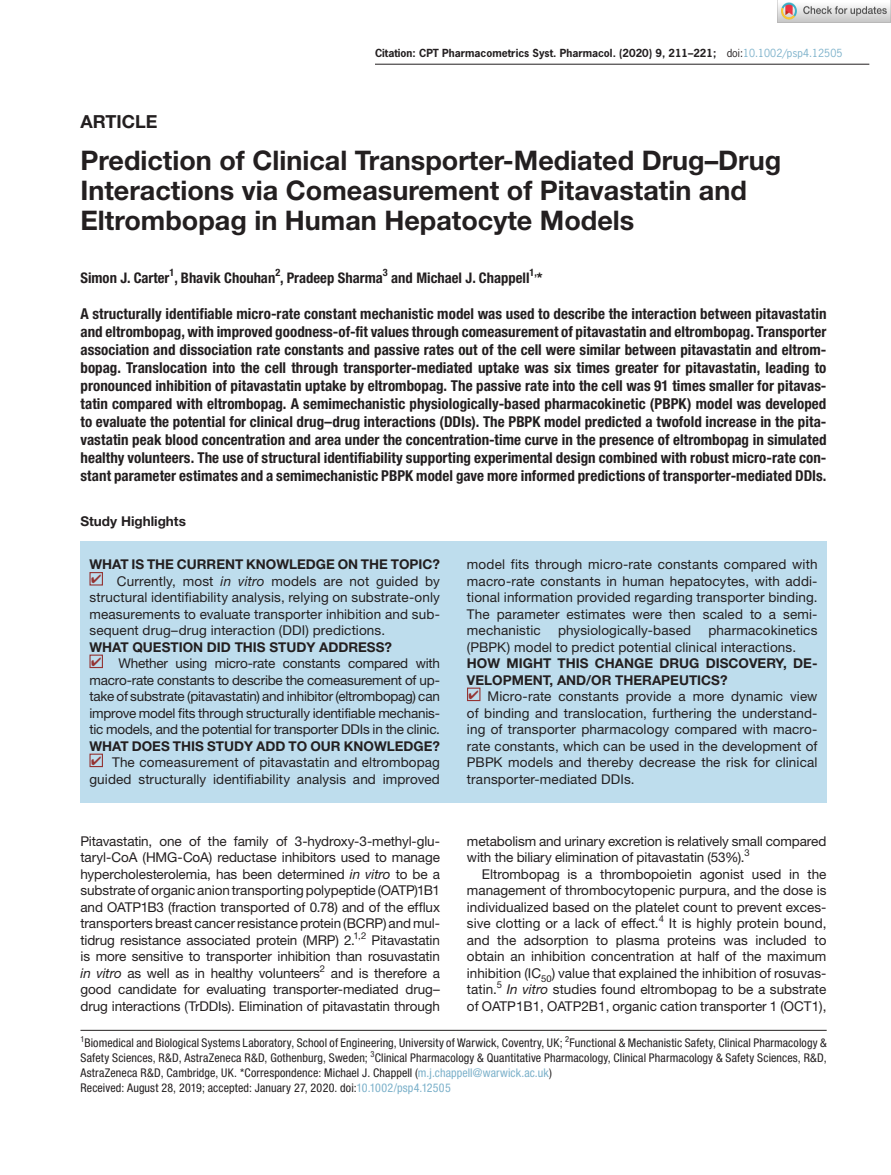
<style>
.page{position:relative;width:891px;height:1175px;background:#fff}
.page>*{position:absolute;margin:0;border:0;box-sizing:border-box;transform-origin:0 0}
.t1{font:700 27px/30px "Helvetica Neue LT Std";color:#231f20}
.t2{font:700 18px "Helvetica Neue LT Std";color:#231f20}
.t3{font:700 condensed 15px/18px "Helvetica Neue LT Std";letter-spacing:.005em;color:#231f20;text-align:justify}
.t4{font:700 condensed 14.7px "Helvetica Neue LT Std";color:#231f20}
.t5{font:13.5px/16.5px "Helvetica Neue LT Std";letter-spacing:.005em;color:#231f20;text-align:justify}
.t6{font:700 13.5px/16.5px "Helvetica Neue LT Std";color:#231f20}
.t7{font:condensed 12px/15px "Helvetica Neue LT Std";letter-spacing:.01em;color:#231f20}
.t8{font:700 10.5px "News Gothic Std";color:#231f20}
.s1{font-weight:400}
.s2{font-weight:400;color:#7cb1ca}
.s3{font-style:italic}
.s4{color:#7cb1ca}
</style>
<div class="page">
<hr style="left:375px;top:64px;width:494px;height:1px;background:#231f20">
<hr style="left:80px;top:1030px;width:747px;height:1px;background:#231f20">
<div style="left:80px;top:498px;width:747px;height:304px;background:#bedded"></div>
<div style="left:68px;top:495px;width:771px;height:46px;background:#fff"></div>
<div style="left:89px;top:572px;width:14px;height:13px;border:1px solid #943433"></div>
<div style="left:89px;top:654px;width:14px;height:14px;border:1px solid #943433"></div>
<div style="left:89px;top:753px;width:14px;height:14px;border:1px solid #943433"></div>
<div style="left:467px;top:687px;width:13px;height:14px;border:1px solid #943433"></div>
<img style="left:777px;top:0;width:114px;height:22px">
<p class="t8" style="left:375px;top:46px;width:469px">Citation: CPT Pharmacometrics Syst. Pharmacol. (2020) 9, 211–221; <span class="s1">doi:</span><span class="s2">10.1002/psp4.12505</span></p>
<h2 class="t2" style="left:80px;top:111px;width:78px">ARTICLE</h2>
<h1 class="t1" style="left:80px;top:145px;width:702px">Prediction of Clinical Transporter-Mediated Drug–Drug<br>Interactions via Comeasurement of Pitavastatin and<br>Eltrombopag in Human Hepatocyte Models</h1>
<p class="t4" style="left:80px;top:269px;width:464px">Simon J. Carter<sup>1</sup>, Bhavik Chouhan<sup>2</sup>, Pradeep Sharma<sup>3</sup> and Michael J. Chappell<sup>1,</sup>*</p>
<p class="t3" style="left:80px;top:304px;width:748px">A structurally identifiable micro-rate constant mechanistic model was used to describe the interaction between pitavastatin and eltrombopag, with improved goodness-of-fit values through comeasurement of pitavastatin and eltrombopag. Transporter association and dissociation rate constants and passive rates out of the cell were similar between pitavastatin and eltrom&shy;bopag. Translocation into the cell through transporter-mediated uptake was six times greater for pitavastatin, leading to pronounced inhibition of pitavastatin uptake by eltrombopag. The passive rate into the cell was 91 times smaller for pitavas&shy;tatin compared with eltrombopag. A semimechanistic physiologically-based pharmacokinetic (PBPK) model was developed to evaluate the potential for clinical drug–drug interactions (DDIs). The PBPK model predicted a twofold increase in the pita&shy;vastatin peak blood concentration and area under the concentration-time curve in the presence of eltrombopag in simulated healthy volunteers. The use of structural identifiability supporting experimental design combined with robust micro-rate con&shy;stant parameter estimates and a semimechanistic PBPK model gave more informed predictions of transporter-mediated DDIs.</p>
<p class="t6" style="left:80px;top:513px;width:107px">Study Highlights</p>
<p class="t6" style="left:89px;top:555px;width:352px">WHAT IS THE CURRENT KNOWLEDGE ON THE TOPIC?</p>
<p class="t5" style="left:89px;top:572px;width:352px"><sup>✔</sup> Currently, most <span class="s3">in vitro</span> models are not guided by structural identifiability analysis, relying on substrate-only measurements to evaluate transporter inhibition and sub&shy;sequent drug–drug interaction (DDI) predictions.</p>
<p class="t6" style="left:89px;top:638px;width:304px">WHAT QUESTION DID THIS STUDY ADDRESS?</p>
<p class="t5" style="left:89px;top:655px;width:352px"><sup>✔</sup> Whether using micro-rate constants compared with macro-rate constants to describe the comeasurement of up&shy;take of substrate (pitavastatin) and inhibitor (eltrombopag) can improve model fits through structurally identifiable mechanis&shy;tic models, and the potential for transporter DDIs in the clinic.</p>
<p class="t6" style="left:89px;top:737px;width:352px">WHAT DOES THIS STUDY ADD TO OUR KNOWLEDGE?</p>
<p class="t5" style="left:89px;top:754px;width:352px"><sup>✔</sup> The comeasurement of pitavastatin and eltrombopag guided structurally identifiability analysis and improved</p>
<p class="t5" style="left:467px;top:556px;width:352px">model fits through micro-rate constants compared with macro-rate constants in human hepatocytes, with addi&shy;tional information provided regarding transporter binding.<br>The parameter estimates were then scaled to a semi&shy;mechanistic</p>
<p class="t5" style="left:467px;top:622px;width:352px;text-indent:241px">pharmacokinetics (PBPK) model to predict potential clinical interactions.</p>
<p class="t6" style="left:467px;top:654px;width:352px">HOW MIGHT THIS CHANGE DRUG DISCOVERY, DE-<br>VELOPMENT, AND/OR THERAPEUTICS?</p>
<p class="t5" style="left:467px;top:688px;width:352px"><sup>✔</sup> Micro-rate constants provide a more dynamic view of binding and translocation, furthering the understand&shy;ing of transporter pharmacology compared with macro&shy;rate constants, which can be used in the development of PBPK models and thereby decrease the risk for clinical transporter-mediated DDIs.</p>
<p class="t5" style="left:558px;top:622px;width:135px">physiologically-based</p>
<p class="t5" style="left:80px;top:832px;width:361px">Pitavastatin, one of the family of 3-hydroxy-3-methyl-glu&shy;taryl-CoA (HMG-CoA) reductase inhibitors used to manage hypercholesterolemia, has been determined <span class="s3">in vitro</span> to be a substrate of organic anion transporting polypeptide (OATP)1B1 and OATP1B3 (fraction transported of 0.78) and of the efflux transporters breast cancer resistance protein (BCRP) and mul&shy;tidrug resistance associated protein (MRP) 2.<sup>1,2</sup> Pitavastatin is more sensitive to transporter inhibition than rosuvastatin <span class="s3">in vitro</span> as well as in healthy volunteers<sup>2</sup> and is therefore a good candidate for evaluating transporter-mediated drug– drug interactions (TrDDIs). Elimination of pitavastatin through</p>
<p class="t5" style="left:467px;top:832px;width:361px">metabolism and urinary excretion is relatively small compared with the biliary elimination of pitavastatin (53%).<sup>3</sup></p>
<p class="t5" style="left:467px;top:865px;width:361px;text-indent:15px">Eltrombopag is a thrombopoietin agonist used in the management of thrombocytopenic purpura, and the dose is individualized based on the platelet count to prevent exces&shy;sive clotting or a lack of effect.<sup>4</sup> It is highly protein bound, and the adsorption to plasma proteins was included to obtain an inhibition concentration at half of the maximum inhibition (IC<sub>50</sub>) value that explained the inhibition of rosuvas&shy;tatin.<sup>5</sup> <span class="s3">In vitro</span> studies found eltrombopag to be a substrate of OATP1B1, OATP2B1, organic cation transporter 1 (OCT1),</p>
<p class="t7" style="left:80px;top:1035px;width:748px"><sup>1</sup>Biomedical and Biological Systems Laboratory, School of Engineering, University of Warwick, Coventry, UK; <sup>2</sup>Functional &amp; Mechanistic Safety, Clinical Pharmacology &amp; Safety Sciences, R&amp;D, AstraZeneca R&amp;D, Gothenburg, Sweden; <sup>3</sup>Clinical Pharmacology &amp; Quantitative Pharmacology, Clinical Pharmacology &amp; Safety Sciences, R&amp;D, AstraZeneca R&amp;D, Cambridge, UK. *Correspondence: Michael J. Chappell (<span class="s4">m.j.chappell@warwick.ac.uk</span>)<br>Received: August 28, 2019; accepted: January 27, 2020. doi:<span class="s4">10.1002/psp4.12505</span></p>
</div>
